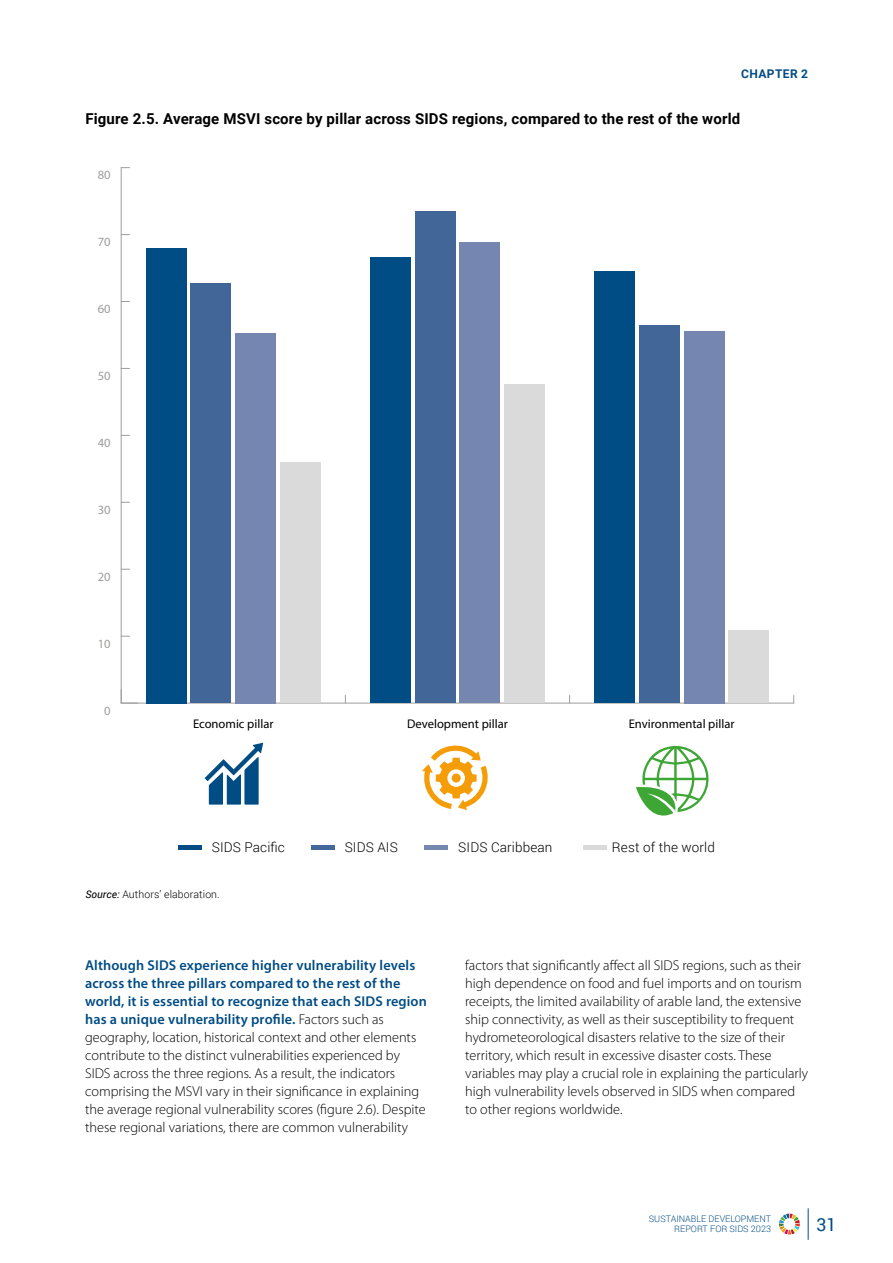
<style>
.page{position:relative;width:893px;height:1263px;background:#fff}
.page>*{position:absolute;margin:0;border:0;box-sizing:border-box;transform-origin:0 0}
.t1{font:18px "Roboto";color:#004c84}
.t2{font:700 15px "Roboto";letter-spacing:.01em;color:#000}
.t3{font:300 14.25px/18px "Myriad Pro";color:#000}
.t4{font:300 13.5px "Roboto";letter-spacing:.01em;color:#000}
.t5{font:12.6px "Myriad Pro";color:#000}
.t6{font:12.6px "Myriad Pro";color:#9d9d9c}
.t7{font:700 12px "Roboto";letter-spacing:.035em;color:#004c84}
.t8{font:300 10.5px "Roboto";letter-spacing:.01em;color:#000}
.t9{font:300 9px/10.8px "Roboto";color:#004c84;text-align:right}
.s1{font-weight:400;font-style:italic}
.s2{font-weight:600;color:#004c84}
</style>
<div class="page">
<hr style="left:808px;top:1208px;width:1px;height:32px;background:#004c84">
<svg style="left:779px;top:1213px;width:21px;height:21px"></svg>
<hr style="left:121px;top:703px;width:673px;height:1px;background:#9d9d9c">
<hr style="left:121px;top:168px;width:1px;height:535px;background:#9d9d9c">
<svg style="left:122px;top:702px;width:16px;height:2px"></svg>
<div style="left:280px;top:463px;width:41px;height:240px;background:#dadada"></div>
<div style="left:505px;top:384px;width:40px;height:319px;background:#dadada"></div>
<div style="left:729px;top:631px;width:40px;height:72px;background:#dadada"></div>
<div style="left:236px;top:333px;width:40px;height:370px;background:#7587b1"></div>
<div style="left:460px;top:243px;width:40px;height:460px;background:#7587b1"></div>
<div style="left:684px;top:331px;width:40px;height:372px;background:#7587b1"></div>
<div style="left:191px;top:283px;width:40px;height:420px;background:#436699"></div>
<div style="left:415px;top:211px;width:40px;height:492px;background:#436699"></div>
<div style="left:639px;top:326px;width:40px;height:377px;background:#436699"></div>
<div style="left:146px;top:248px;width:40px;height:455px;background:#004c84"></div>
<div style="left:370px;top:257px;width:40px;height:446px;background:#004c84"></div>
<div style="left:594px;top:271px;width:41px;height:432px;background:#004c84"></div>
<div style="left:425px;top:845px;width:23px;height:5px;background:#7487b1"></div>
<div style="left:178px;top:845px;width:23px;height:5px;background:#074c84"></div>
<div style="left:311px;top:845px;width:23px;height:5px;background:#43689b"></div>
<div style="left:583px;top:845px;width:23px;height:5px;background:#dadada"></div>
<svg style="left:205px;top:743px;width:58px;height:62px"></svg>
<svg style="left:422px;top:745px;width:66px;height:65px"></svg>
<div style="left:452px;top:773px;width:9px;height:9px;background:#f59d08;border-radius:50%"></div>
<svg style="left:636px;top:745px;width:73px;height:71px"></svg>
<p class="t7" style="left:741px;top:66px;width:68px">CHAPTER 2</p>
<p class="t2" style="left:85px;top:108px;width:656px">Figure 2.5. Average MSVI score by pillar across SIDS regions, compared to the rest of the world</p>
<p class="t6" style="left:98px;top:167px;width:14px">80</p>
<p class="t6" style="left:98px;top:234px;width:14px">70</p>
<p class="t6" style="left:98px;top:301px;width:14px">60</p>
<p class="t6" style="left:98px;top:368px;width:14px">50</p>
<p class="t6" style="left:98px;top:435px;width:14px">40</p>
<p class="t6" style="left:98px;top:502px;width:14px">30</p>
<p class="t6" style="left:98px;top:569px;width:14px">20</p>
<p class="t6" style="left:98px;top:636px;width:14px">10</p>
<p class="t6" style="left:104px;top:703px;width:8px">0</p>
<p class="t5" style="left:193px;top:716px;width:82px">Economic pillar</p>
<p class="t5" style="left:407px;top:716px;width:102px">Development pillar</p>
<p class="t5" style="left:629px;top:716px;width:107px">Environmental pillar</p>
<p class="t4" style="left:212px;top:837px;width:75px">SIDS Pacific</p>
<p class="t4" style="left:345px;top:837px;width:55px">SIDS AIS</p>
<p class="t4" style="left:458px;top:837px;width:96px">SIDS Caribbean</p>
<p class="t4" style="left:612px;top:837px;width:105px">Rest of the world</p>
<p class="t8" style="left:85px;top:887px;width:136px"><span class="s1">Source:</span> Authors’ elaboration.</p>
<p class="t3" style="left:85px;top:957px;width:343px"><span class="s2">Although SIDS experience higher vulnerability levels across the three pillars compared to the rest of the world, it is essential to recognize that each SIDS region has a unique vulnerability profile.</span> Factors such as geography, location, historical context and other elements contribute to the distinct vulnerabilities experienced by SIDS across the three regions. As a result, the indicators comprising the MSVI vary in their significance in explaining the average regional vulnerability scores (figure 2.6). Despite these regional variations, there are common vulnerability</p>
<p class="t3" style="left:465px;top:957px;width:344px">factors that significantly affect all SIDS regions, such as their high dependence on food and fuel imports and on tourism receipts, the limited availability of arable land, the extensive ship connectivity, as well as their susceptibility to frequent hydrometeorological disasters relative to the size of their territory, which result in excessive disaster costs. These variables may play a crucial role in explaining the particularly high vulnerability levels observed in SIDS when compared to other regions worldwide.</p>
<p class="t9" style="left:649px;top:1213px;width:124px">SUSTAINABLE DEVELOPMENT<br>REPORT FOR SIDS 2023</p>
<p class="t1" style="left:816px;top:1212px;width:22px">31</p>
</div>
